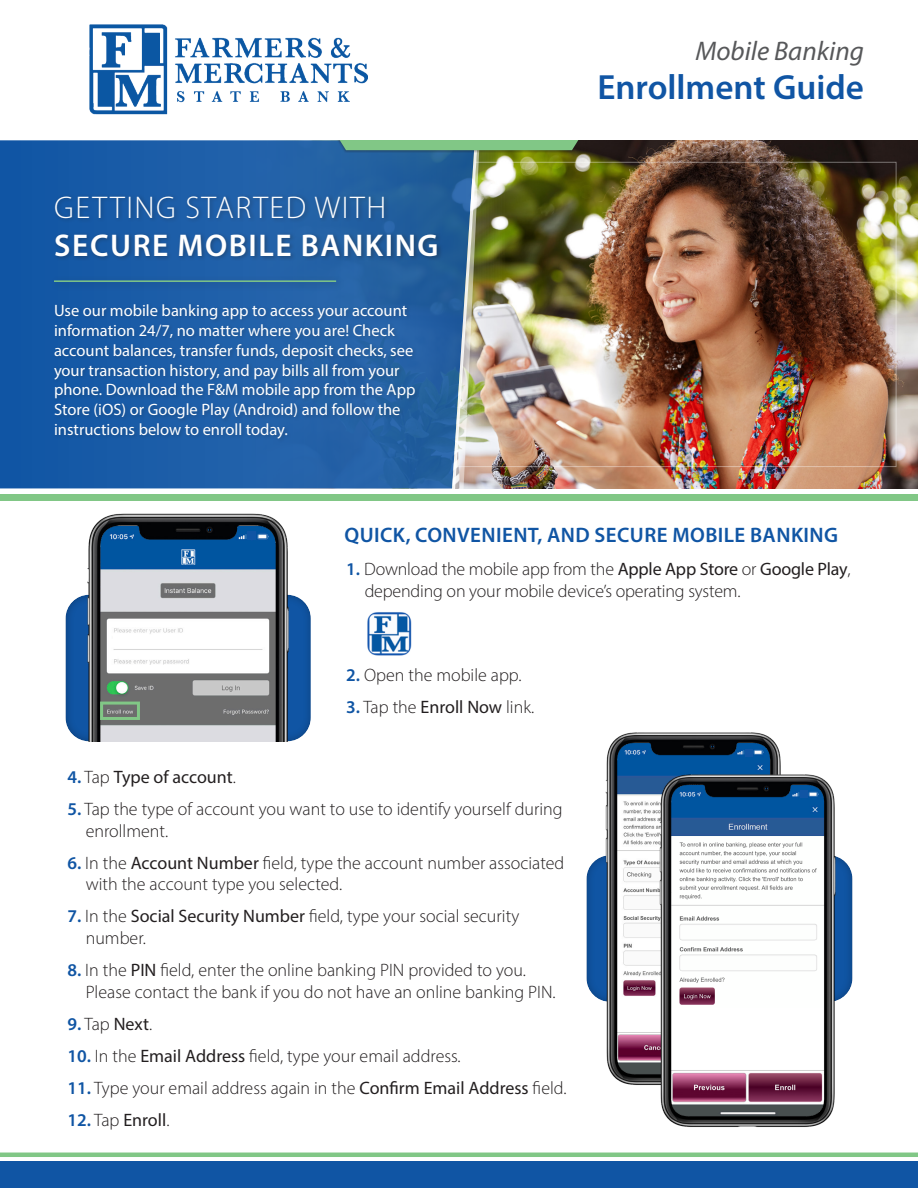
<style>
.page{position:relative;width:918px;height:1188px;background:#fff}
.page>*{position:absolute;margin:0;border:0;box-sizing:border-box;transform-origin:0 0}
.t1{font:600 35.1px "Myriad Pro";color:#1055a4}
.t2{font:600 31.5px/37.8px "Myriad Pro";letter-spacing:.05em;color:#fff}
.t3{font:italic 27px "Myriad Pro";color:#57585a}
.t4{font:600 21px "Myriad Pro";letter-spacing:.02em;color:#1055a4}
.t5{font:300 18px/21.6px "Myriad Pro";color:#231f20}
.t6{font:18px "Myriad Pro";color:#231f20}
.t7{font:16.5px/19.8px "Myriad Pro";color:#fff}
.s1{font-weight:300}
.s2{font-weight:600;color:#1055a4}
.s3{font-weight:400}
</style>
<div class="page">
<img style="left:582px;top:140px;width:336px;height:348px">
<img style="left:582px;top:162px;width:315px;height:305px">
<div style="left:0;top:1162px;width:918px;height:26px;background:#1055a4"></div>
<img style="left:90px;top:25px;width:277px;height:89px">
<hr style="left:0;top:1153px;width:918px;height:4px;background:#81c786">
<div style="left:65px;top:592px;width:247px;height:150px;background:#231f20;opacity:.35"></div>
<img style="left:83px;top:513px;width:210px;height:228px">
<div style="left:248px;top:531px;width:8px;height:9px;background:#1055a4"></div>
<div style="left:113px;top:635px;width:115px;height:8px;background:#fff"></div>
<div style="left:100px;top:702px;width:40px;height:18px;border:3px solid #81c786"></div>
<img style="left:367px;top:612px;width:45px;height:44px">
<svg style="left:0;top:140px;width:336px;height:348px;background:#195ba7"></svg>
<div style="left:53px;top:194px;width:389px;height:67px;background:#231f20;opacity:.35"></div>
<div style="left:52px;top:303px;width:368px;height:141px;background:#1e5ca4"></div>
<div style="left:50px;top:276px;width:295px;height:16px;background:#1e5ca3"></div>
<hr style="left:54px;top:280px;width:282px;height:2px;background:#81c786">
<img style="left:336px;top:140px;width:246px;height:349px">
<div style="left:0;top:495px;width:918px;height:6px;background:#81c786"></div>
<div style="left:585px;top:853px;width:269px;height:150px;background:#231f20;opacity:.35"></div>
<img style="left:602px;top:732px;width:179px;height:353px">
<img style="left:656px;top:766px;width:184px;height:361px">
<div style="left:800px;top:790px;width:8px;height:8px;background:#1055a4"></div>
<div style="left:745px;top:749px;width:8px;height:8px;background:#1055a4"></div>
<p class="t3" style="left:695px;top:35px;width:170px">Mobile Banking</p>
<p class="t2" style="left:54px;top:188px;width:386px"><span class="s1">GETTING STARTED WITH<br></span>SECURE MOBILE BANKING</p>
<p class="t7" style="left:54px;top:300px;width:363px">Use our mobile banking app to access your account information 24/7, no matter where you are! Check account balances, transfer funds, deposit checks, see your transaction history, and pay bills all from your phone. Download the F&amp;M mobile app from the App Store (iOS) or Google Play (Android) and follow the instructions below to enroll today.</p>
<p class="t1" style="left:597px;top:65px;width:268px">Enrollment Guide</p>
<p class="t4" style="left:345px;top:521px;width:495px">QUICK, CONVENIENT, AND SECURE MOBILE BANKING</p>
<p class="t5" style="left:365px;top:558px;width:487px;text-indent:-18px"><span class="s2">1.</span> Download the mobile app from the <span class="s3">Apple App Store</span> or <span class="s3">Google Play</span>, depending on your mobile device’s operating system.</p>
<p class="t5" style="left:346px;top:664px;width:177px"><span class="s2">2.</span> Open the mobile app.</p>
<p class="t5" style="left:346px;top:696px;width:190px"><span class="s2">3.</span> Tap the <span class="s3">Enroll Now</span> link.</p>
<p class="t6" style="left:67px;top:766px;width:170px"><span class="s2">4.</span> <span class="s1">Tap</span> Type of account<span class="s1">.</span></p>
<p class="t5" style="left:86px;top:798px;width:478px;text-indent:-18px"><span class="s2">5.</span> Tap the type of account you want to use to identify yourself during enrollment.</p>
<p class="t5" style="left:86px;top:852px;width:480px;text-indent:-18px"><span class="s2">6.</span> In the <span class="s3">Account Number</span> field, type the account number associated with the account type you selected.</p>
<p class="t5" style="left:86px;top:905px;width:435px;text-indent:-18px"><span class="s2">7.</span> In the <span class="s3">Social Security Number</span> field, type your social security number.</p>
<p class="t5" style="left:86px;top:959px;width:471px;text-indent:-18px"><span class="s2">8.</span> In the <span class="s3">PIN</span> field, enter the online banking PIN provided to you.<br>Please contact the bank if you do not have an online banking PIN.</p>
<p class="t5" style="left:67px;top:1013px;width:86px"><span class="s2">9.</span> Tap <span class="s3">Next</span>.</p>
<p class="t5" style="left:67px;top:1045px;width:395px"><span class="s2">10.</span> In the <span class="s3">Email Address</span> field, type your email address.</p>
<p class="t5" style="left:67px;top:1077px;width:501px"><span class="s2">11.</span> Type your email address again in the <span class="s3">Confirm Email Address</span> field.</p>
<p class="t6" style="left:67px;top:1109px;width:104px"><span class="s2">12.</span> <span class="s1">Tap</span> Enroll<span class="s1">.</span></p>
</div>
